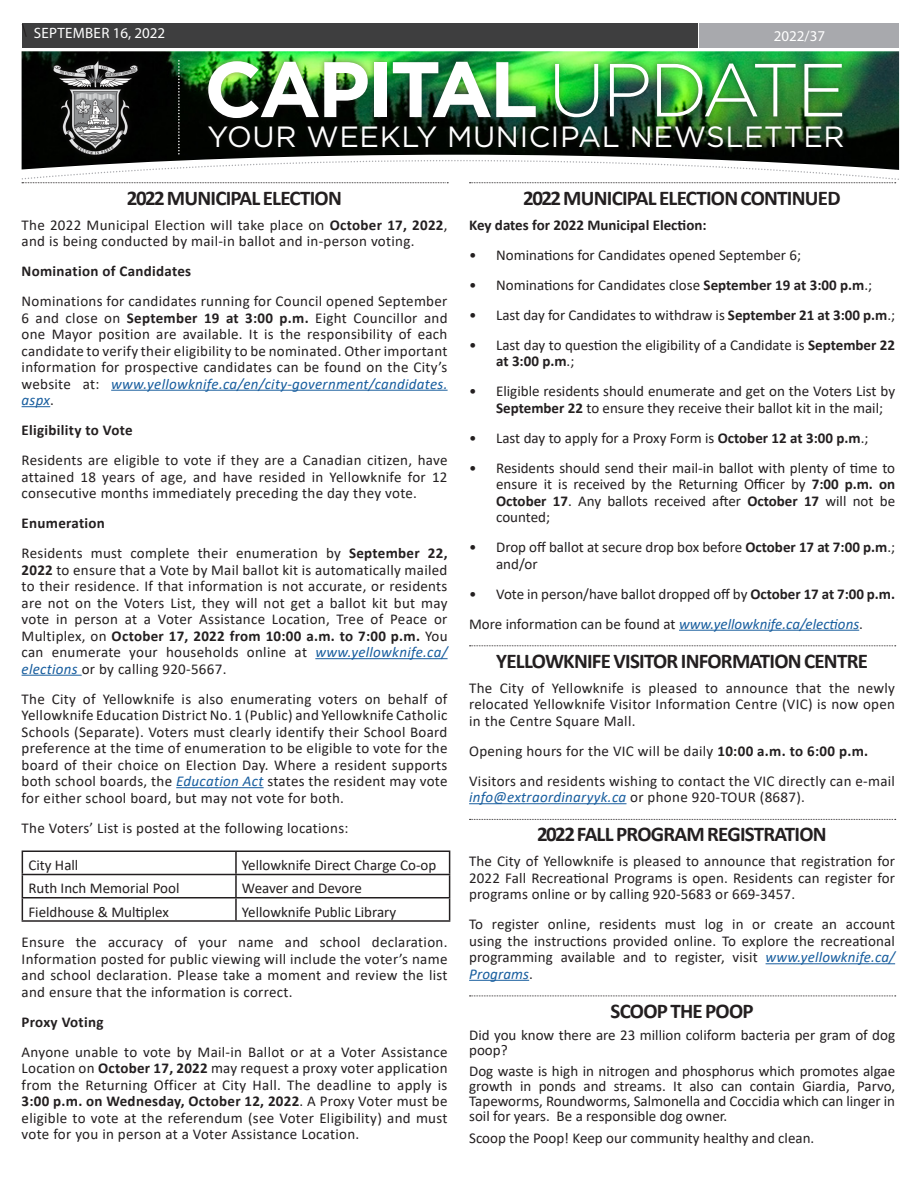
<style>
.page{position:relative;width:918px;height:1188px;background:#fff}
.page>*{position:absolute;margin:0;border:0;box-sizing:border-box;transform-origin:0 0}
.t1{font:700 78.45px "Gotham";letter-spacing:-.04em;color:#fff}
.t2{font:29.25px "Gotham";letter-spacing:.02em;color:#fff}
.Heading_with_less_sp{font:700 21px "Calibri";letter-spacing:-.035em;color:#231f20}
.t3{font:18px "Minion Pro";color:#231f20}
.body{font:15px/16.5px "Calibri";color:#231f20;text-align:justify}
.body-2{font:15px/16.5px "Calibri";letter-spacing:.02em;color:#231f20}
.body-3{font:700 15px "Calibri";letter-spacing:.02em;color:#231f20}
.body-4{font:700 15px "Calibri";color:#231f20}
.t4{font:15px "Myriad Pro";letter-spacing:.01em;color:#fff}
.s1{font-weight:300;font-size:75px}
.s2{font-weight:700}
.s3{font-style:italic;color:#175d9e}
</style>
<div class="page">
<hr style="left:679px;top:630px;width:180px;height:1px;background:#175d9e">
<svg style="left:470px;top:645px;width:426px;height:1px"></svg>
<hr style="left:469px;top:803px;width:158px;height:1px;background:#175d9e">
<svg style="left:470px;top:819px;width:426px;height:1px"></svg>
<hr style="left:766px;top:963px;width:129px;height:1px;background:#175d9e">
<hr style="left:469px;top:980px;width:60px;height:1px;background:#175d9e">
<svg style="left:470px;top:996px;width:426px;height:1px"></svg>
<img style="left:22px;top:51px;width:877px;height:10px">
<div style="left:22px;top:23px;width:676px;height:25px;background:#3e3e3f"></div>
<div style="left:700px;top:23px;width:199px;height:25px;background:#a8a9ad"></div>
<div style="left:47px;top:55px;width:97px;height:106px;background:#231f20;opacity:.5"></div>
<div style="left:549px;top:58px;width:299px;height:66px;background:#231f20;opacity:.5"></div>
<div style="left:202px;top:55px;width:339px;height:69px;background:#231f20;opacity:.5"></div>
<div style="left:173px;top:55px;width:13px;height:105px;background:#231f20;opacity:.5"></div>
<img style="left:21px;top:61px;width:879px;height:122px">
<hr style="left:111px;top:390px;width:337px;height:1px;background:#175d9e">
<svg style="left:22px;top:406px;width:28px;height:1px"></svg>
<hr style="left:315px;top:658px;width:133px;height:1px;background:#175d9e">
<hr style="left:22px;top:675px;width:60px;height:1px;background:#175d9e">
<hr style="left:176px;top:787px;width:88px;height:1px;background:#175d9e">
<hr style="left:22px;top:850px;width:214px;height:2px;background:#231f20">
<hr style="left:236px;top:850px;width:214px;height:2px;background:#231f20">
<hr style="left:235px;top:852px;width:2px;height:22px;background:#231f20">
<hr style="left:22px;top:874px;width:214px;height:1px;background:#231f20">
<hr style="left:236px;top:874px;width:214px;height:1px;background:#231f20">
<hr style="left:235px;top:875px;width:2px;height:22px;background:#231f20">
<hr style="left:22px;top:897px;width:214px;height:1px;background:#231f20">
<svg style="left:22px;top:852px;width:1px;height:68px"></svg>
<hr style="left:236px;top:897px;width:214px;height:1px;background:#231f20">
<hr style="left:235px;top:898px;width:2px;height:22px;background:#231f20">
<svg style="left:449px;top:852px;width:1px;height:68px"></svg>
<hr style="left:22px;top:920px;width:214px;height:2px;background:#231f20">
<hr style="left:236px;top:920px;width:214px;height:2px;background:#231f20">
<p class="t3" style="left:22px;top:18px;width:7px">\</p>
<p class="t4" style="left:34px;top:24px;width:133px">SEPTEMBER 16, 2022</p>
<p class="t4" style="left:774px;top:27px;width:53px">2022/37</p>
<p class="t1" style="left:204px;top:37px;width:644px">CAPITAL <span class="s1">UPDATE</span></p>
<p class="t2" style="left:207px;top:118px;width:639px">YOUR WEEKLY MUNICIPAL NEWSLETTER</p>
<p class="Heading_with_less_sp" style="left:127px;top:183px;width:216px">2022 MUNICIPAL ELECTION</p>
<p class="body-2" style="left:22px;top:216px;width:428px">The 2022 Municipal Election will take place on <span class="s2">October 17, 2022</span>, and is being conducted by mail-in ballot and in-person voting.</p>
<p class="body-3" style="left:22px;top:260px;width:171px">Nomination of Candidates</p>
<p class="body" style="left:22px;top:292px;width:427px">Nominations for candidates running for Council opened September 6 and close on <span class="s2">September 19 at 3:00 p.m.</span> Eight Councillor and one Mayor position are available. It is the responsibility of each candidate to verify their eligibility to be nominated. Other important information for prospective candidates can be found on the City’s website at: <span class="s3">www.yellowknife.ca/en/city-government/candidates. aspx</span>.</p>
<p class="body-3" style="left:22px;top:419px;width:113px">Eligibility to Vote</p>
<p class="body" style="left:22px;top:451px;width:427px">Residents are eligible to vote if they are a Canadian citizen, have attained 18 years of age, and have resided in Yellowknife for 12 consecutive months immediately preceding the day they vote.</p>
<p class="body-3" style="left:22px;top:512px;width:85px">Enumeration</p>
<p class="body" style="left:22px;top:544px;width:427px">Residents must complete their enumeration by <span class="s2">September 22, 2022</span> to ensure that a Vote by Mail ballot kit is automatically mailed to their residence. If that information is not accurate, or residents are not on the Voters List, they will not get a ballot kit but may vote in person at a Voter Assistance Location, Tree of Peace or Multiplex, on <span class="s2">October 17, 2022 from 10:00 a.m. to 7:00 p.m.</span> You can enumerate your households online at <span class="s3">www.yellowknife.ca/ elections</span> or by calling 920-5667.</p>
<p class="body" style="left:22px;top:690px;width:428px">The City of Yellowknife is also enumerating voters on behalf of Yellowknife Education District No. 1 (Public) and Yellowknife Catholic Schools (Separate). Voters must clearly identify their School Board preference at the time of enumeration to be eligible to vote for the board of their choice on Election Day. Where a resident supports both school boards, the <span class="s3">Education Act</span> states the resident may vote for either school board, but may not vote for both.</p>
<p class="body-2" style="left:22px;top:819px;width:328px">The Voters’ List is posted at the following locations:</p>
<p class="body" style="left:28px;top:856px;width:52px">City Hall</p>
<p class="body" style="left:242px;top:856px;width:196px">Yellowknife Direct Charge Co-op</p>
<p class="body" style="left:28px;top:880px;width:153px">Ruth Inch Memorial Pool</p>
<p class="body" style="left:242px;top:880px;width:121px">Weaver and Devore</p>
<p class="body" style="left:28px;top:903px;width:142px">Fieldhouse &amp; Multiplex</p>
<p class="body" style="left:242px;top:903px;width:156px">Yellowknife Public Library</p>
<p class="body" style="left:22px;top:934px;width:427px">Ensure the accuracy of your name and school declaration.<br>Information posted for public viewing will include the voter’s name and school declaration. Please take a moment and review the list and ensure that the information is correct.</p>
<p class="body-3" style="left:22px;top:1011px;width:83px">Proxy Voting</p>
<p class="body" style="left:22px;top:1043px;width:428px">Anyone unable to vote by Mail-in Ballot or at a Voter Assistance Location on <span class="s2">October 17, 2022</span> may request a proxy voter application from the Returning Officer at City Hall. The deadline to apply is <span class="s2">3:00 p.m. on Wednesday, October 12, 2022</span>. A Proxy Voter must be eligible to vote at the referendum (see Voter Eligibility) and must vote for you in person at a Voter Assistance Location.</p>
<p class="Heading_with_less_sp" style="left:523px;top:183px;width:319px">2022 MUNICIPAL ELECTION CONTINUED</p>
<p class="body-4" style="left:469px;top:214px;width:239px">Key dates for 2022 Municipal Election:</p>
<p class="body" style="left:469px;top:246px;width:333px">• Nominations for Candidates opened September 6;</p>
<p class="body" style="left:469px;top:276px;width:405px">• Nominations for Candidates close <span class="s2">September 19 at 3:00 p.m</span>.;</p>
<p class="body" style="left:469px;top:306px;width:427px">• Last day for Candidates to withdraw is <span class="s2">September 21 at 3:00 p.m</span>.;</p>
<p class="body" style="left:496px;top:336px;width:401px;text-indent:-27px">• Last day to question the eligibility of a Candidate is <span class="s2">September 22 at 3:00 p.m</span>.;</p>
<p class="body" style="left:496px;top:382px;width:401px;text-indent:-27px">• Eligible residents should enumerate and get on the Voters List by<br><span class="s2">September 22</span> to ensure they receive their ballot kit in the mail;</p>
<p class="body" style="left:469px;top:429px;width:401px">• Last day to apply for a Proxy Form is <span class="s2">October 12 at 3:00 p.m</span>.;</p>
<p class="body" style="left:496px;top:459px;width:401px;text-indent:-27px">• Residents should send their mail-in ballot with plenty of time to ensure it is received by the Returning Officer by <span class="s2">7:00 p.m. on October 17</span>. Any ballots received after <span class="s2">October 17</span> will not be counted;</p>
<p class="body" style="left:496px;top:538px;width:400px;text-indent:-27px">• Drop off ballot at secure drop box before <span class="s2">October 17 at 7:00 p.m</span>.; and/or</p>
<p class="body" style="left:469px;top:585px;width:427px">• Vote in person/have ballot dropped off by <span class="s2">October 17 at 7:00 p.m.</span></p>
<p class="body" style="left:469px;top:615px;width:395px">More information can be found at <span class="s3">www.yellowknife.ca/elections</span>.</p>
<p class="Heading_with_less_sp" style="left:496px;top:646px;width:373px">YELLOWKNIFE VISITOR INFORMATION CENTRE</p>
<p class="body" style="left:469px;top:679px;width:427px">The City of Yellowknife is pleased to announce that the newly relocated Yellowknife Visitor Information Centre (VIC) is now open in the Centre Square Mall.</p>
<p class="body-2" style="left:469px;top:742px;width:401px">Opening hours for the VIC will be daily <span class="s2">10:00 a.m. to 6:00 p.m.</span></p>
<p class="body-2" style="left:469px;top:772px;width:427px">Visitors and residents wishing to contact the VIC directly can e-mail <span class="s3">info@extraordinaryyk.ca</span> or phone 920-TOUR (8687).</p>
<p class="Heading_with_less_sp" style="left:537px;top:820px;width:291px">2022 FALL PROGRAM REGISTRATION</p>
<p class="body" style="left:469px;top:852px;width:427px">The City of Yellowknife is pleased to announce that registration for 2022 Fall Recreational Programs is open. Residents can register for programs online or by calling 920-5683 or 669-3457.</p>
<p class="body" style="left:469px;top:915px;width:427px">To register online, residents must log in or create an account using the instructions provided online. To explore the recreational programming available and to register, visit <span class="s3">www.yellowknife.ca/ Programs</span>.</p>
<p class="Heading_with_less_sp" style="left:611px;top:996px;width:145px">SCOOP THE POOP</p>
<p class="body" style="left:469px;top:1027px;width:427px;line-height:15px">Did you know there are 23 million coliform bacteria per gram of dog poop?</p>
<p class="body" style="left:469px;top:1064px;width:428px;line-height:15px">Dog waste is high in nitrogen and phosphorus which promotes algae growth in ponds and streams. It also can contain Giardia, Parvo, Tapeworms, Roundworms, Salmonella and Coccidia which can linger in soil for years. Be a responsible dog owner.</p>
<p class="body" style="left:469px;top:1130px;width:347px">Scoop the Poop! Keep our community healthy and clean.</p>
</div>
